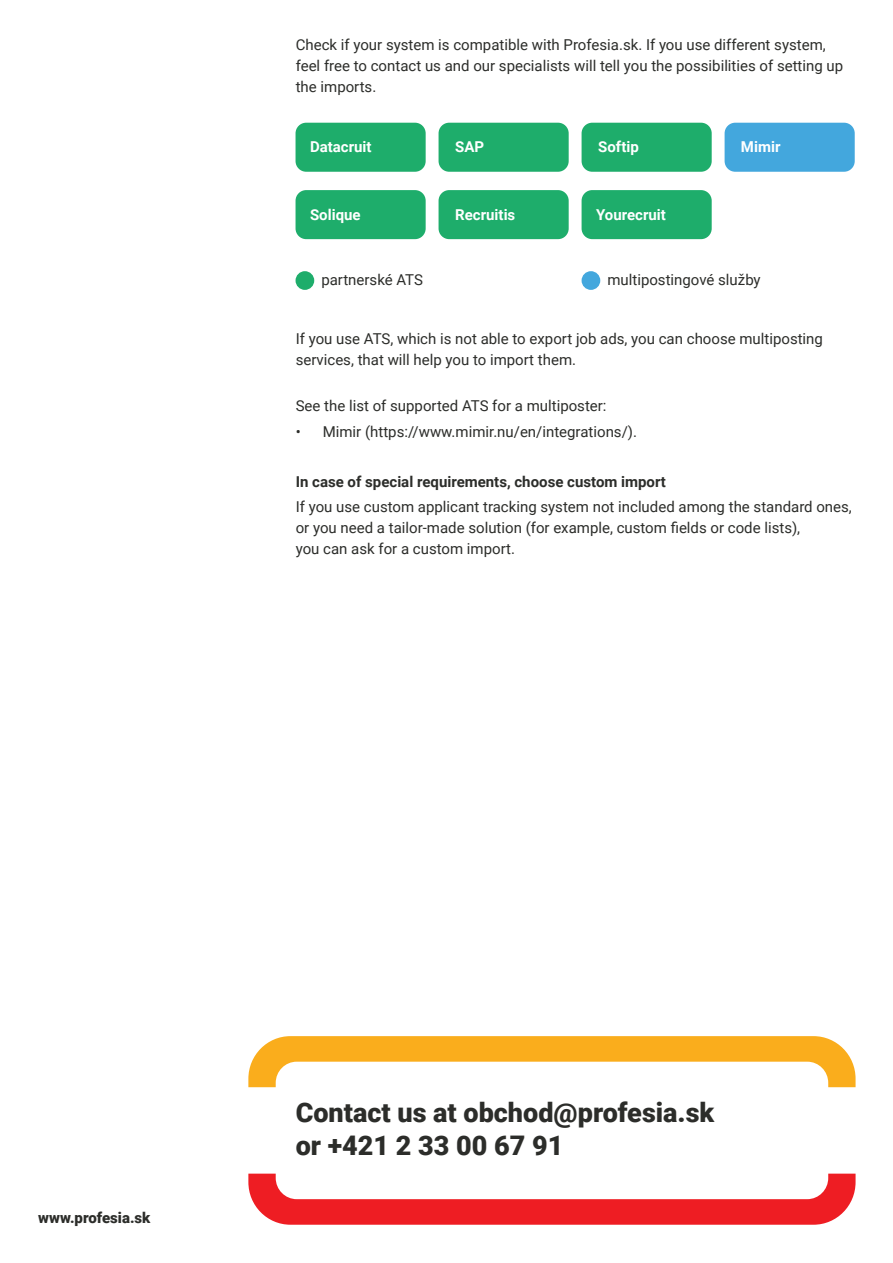
<style>
.page{position:relative;width:893px;height:1263px;background:#fff}
.page>*{position:absolute;margin:0;border:0;box-sizing:border-box;transform-origin:0 0}
.bullety{font:900 27px/33px "Roboto";color:#2c2d2a}
.t1{font:15px/21px "Roboto";color:#2c2d2a}
.t2{font:700 15px "Roboto";color:#fff}
.t3{font:700 15px "Roboto";color:#2c2d2a}
.t4{font:900 15px "Roboto";color:#2c2d2a}
</style>
<div class="page">
<svg style="left:248px;top:1036px;width:607px;height:51px"></svg>
<svg style="left:248px;top:1173px;width:607px;height:52px"></svg>
<div style="left:296px;top:123px;width:130px;height:49px;background:#1ead6b;border-radius:11px"></div>
<div style="left:296px;top:190px;width:130px;height:49px;background:#1ead6b;border-radius:11px"></div>
<div style="left:582px;top:190px;width:130px;height:49px;background:#1ead6b;border-radius:11px"></div>
<div style="left:439px;top:123px;width:130px;height:49px;background:#1ead6b;border-radius:11px"></div>
<div style="left:439px;top:190px;width:130px;height:49px;background:#1ead6b;border-radius:11px"></div>
<div style="left:582px;top:123px;width:130px;height:49px;background:#1ead6b;border-radius:11px"></div>
<div style="left:725px;top:123px;width:130px;height:49px;background:#43a7dd;border-radius:11px"></div>
<div style="left:296px;top:271px;width:18px;height:19px;background:#1ead6b;border-radius:50%"></div>
<div style="left:582px;top:271px;width:18px;height:19px;background:#43a7dd;border-radius:50%"></div>
<p class="t1" style="left:296px;top:33px;width:549px">Check if your system is compatible with Profesia.sk. If you use different system, feel free to contact us and our specialists will tell you the possibilities of setting up the imports.</p>
<p class="t2" style="left:310px;top:136px;width:63px">Datacruit</p>
<p class="t2" style="left:455px;top:136px;width:30px">SAP</p>
<p class="t2" style="left:598px;top:136px;width:42px">Softip</p>
<p class="t2" style="left:741px;top:136px;width:41px">Mimir</p>
<p class="t2" style="left:310px;top:204px;width:52px">Solique</p>
<p class="t2" style="left:596px;top:204px;width:71px">Yourecruit</p>
<p class="t2" style="left:455px;top:204px;width:62px">Recruitis</p>
<p class="t1" style="left:321px;top:268px;width:103px">partnerské ATS</p>
<p class="t1" style="left:607px;top:268px;width:155px">multipostingové služby</p>
<p class="t1" style="left:296px;top:328px;width:529px">If you use ATS, which is not able to export job ads, you can choose multiposting services, that will help you to import them.</p>
<p class="t1" style="left:296px;top:395px;width:312px">See the list of supported ATS for a multiposter:</p>
<p class="t1" style="left:296px;top:420px;width:343px">• Mimir (https://www.mimir.nu/en/integrations/).</p>
<p class="t3" style="left:296px;top:471px;width:372px">In case of special requirements, choose custom import</p>
<p class="t1" style="left:296px;top:496px;width:558px">If you use custom applicant tracking system not included among the standard ones, or you need a tailor-made solution (for example, custom fields or code lists),<br>you can ask for a custom import.</p>
<p class="t4" style="left:38px;top:1207px;width:114px">www.profesia.sk</p>
<p class="bullety" style="left:296px;top:1095px;width:420px">Contact us at obchod@profesia.sk or +421 2 33 00 67 91</p>
</div>
